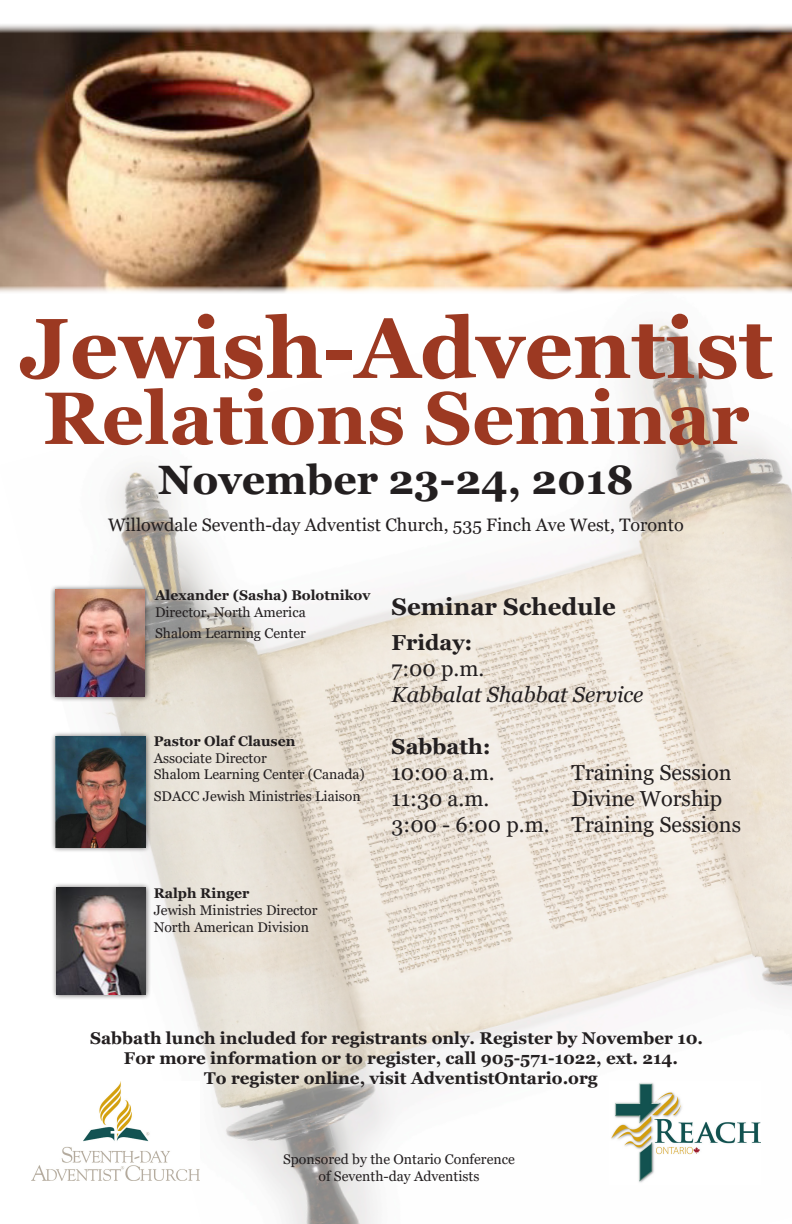
<style>
.page{position:relative;width:792px;height:1224px;background:#fff}
.page>*{position:absolute;margin:0;border:0;box-sizing:border-box;transform-origin:0 0}
.t1{font:700 85px "Georgia";color:#9c3922}
.t2{font:700 74px "Georgia";color:#9c3922}
.t3{font:700 41px "Georgia";color:#231f20}
.t4{font:700 24px "Georgia";color:#231f20}
.t5{font:21.7px "Georgia";color:#231f20}
.t6{font:italic 21.7px/26px "Georgia";color:#231f20}
.t7{font:700 21.7px "Georgia";color:#231f20}
.t8{font:18px "Georgia";color:#231f20}
.t9{font:700 17px/20.4px "Georgia";color:#231f20;text-align:center}
.t10{font:14px/16.8px "Georgia";color:#231f20;text-align:center}
.t11{font:700 14px "Georgia";color:#231f20}
.s1{font-style:normal}
</style>
<div class="page">
<img style="left:31px;top:322px;width:761px;height:902px">
<img style="left:0;top:24px;width:792px;height:269px">
<div style="left:50px;top:731px;width:101px;height:122px;background:#231f20;opacity:.75"></div>
<img style="left:55px;top:736px;width:90px;height:112px">
<div style="left:51px;top:882px;width:100px;height:118px;background:#231f20;opacity:.75"></div>
<img style="left:56px;top:887px;width:89px;height:108px">
<div style="left:50px;top:584px;width:101px;height:118px;background:#231f20;opacity:.75"></div>
<img style="left:55px;top:589px;width:90px;height:107px">
<img style="left:609px;top:1081px;width:152px;height:104px">
<img style="left:32px;top:1081px;width:168px;height:100px">
<p class="t1" style="left:19px;top:294px;width:755px">Jewish-Adventist</p>
<p class="t2" style="left:43px;top:371px;width:708px">Relations Seminar</p>
<p class="t3" style="left:158px;top:453px;width:477px">November 23-24, 2018</p>
<p class="t8" style="left:108px;top:513px;width:577px">Willowdale Seventh-day Adventist Church, 535 Finch Ave West, Toronto</p>
<p class="t11" style="left:155px;top:586px;width:217px">Alexander (Sasha) Bolotnikov</p>
<p class="t10" style="left:155px;top:604px;width:152px">Director, North America</p>
<p class="t10" style="left:155px;top:625px;width:152px">Shalom Learning Center</p>
<p class="t11" style="left:154px;top:732px;width:143px">Pastor Olaf Clausen</p>
<p class="t10" style="left:154px;top:750px;width:115px">Associate Director</p>
<p class="t10" style="left:154px;top:766px;width:213px">Shalom Learning Center (Canada)</p>
<p class="t10" style="left:154px;top:788px;width:209px">SDACC Jewish Ministries Liaison</p>
<p class="t11" style="left:154px;top:884px;width:97px">Ralph Ringer</p>
<p class="t10" style="left:154px;top:902px;width:165px">Jewish Ministries Director</p>
<p class="t10" style="left:154px;top:919px;width:157px">North American Division</p>
<p class="t4" style="left:392px;top:592px;width:226px">Seminar Schedule</p>
<p class="t7" style="left:392px;top:628px;width:82px">Friday:</p>
<p class="t6" style="left:392px;top:656px;width:253px"><span class="s1">7:00 p.m.<br></span>Kabbalat Shabbat Service</p>
<p class="t7" style="left:392px;top:732px;width:101px">Sabbath:</p>
<p class="t5" style="left:392px;top:759px;width:105px">10:00 a.m.</p>
<p class="t5" style="left:572px;top:759px;width:162px">Training Session</p>
<p class="t5" style="left:392px;top:785px;width:99px">11:30 a.m.</p>
<p class="t5" style="left:572px;top:785px;width:152px">Divine Worship</p>
<p class="t5" style="left:392px;top:811px;width:351px">3:00 - 6:00 p.m. Training Sessions</p>
<p class="t9" style="left:90px;top:1028px;width:615px">Sabbath lunch included for registrants only. Register by November 10.</p>
<p class="t9" style="left:124px;top:1048px;width:556px">For more information or to register, call 905-571-1022, ext. 214.<br>To register online, visit AdventistOntario.org</p>
<p class="t10" style="left:283px;top:1151px;width:233px">Sponsored by the Ontario Conference of Seventh-day Adventists</p>
</div>
